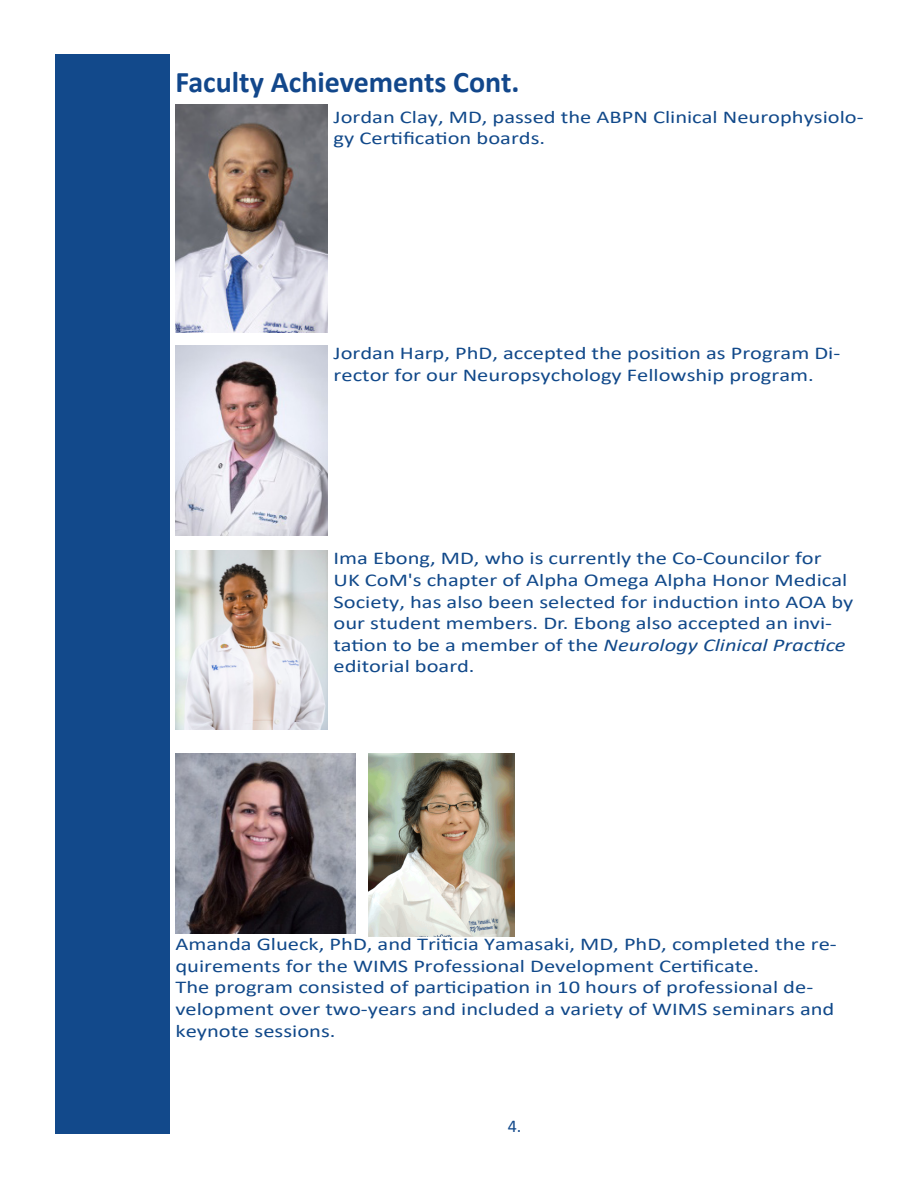
<style>
.page{position:relative;width:918px;height:1188px;background:#fff}
.page>*{position:absolute;margin:0;border:0;box-sizing:border-box;transform-origin:0 0}
.t1{font:700 30px "Calibri";color:#12478b}
.t2{font:18px/21.6px "Calibri";color:#11498a;scale:1.25 1}
.t3{font:18px "Calibri";color:#12498b}
.s1{font-style:italic}
</style>
<div class="page">
<div style="left:55px;top:54px;width:114px;height:1080px;background:#12498b"></div>
<img style="left:175px;top:105px;width:153px;height:227px">
<img style="left:175px;top:346px;width:153px;height:190px">
<img style="left:175px;top:551px;width:153px;height:179px">
<img style="left:175px;top:754px;width:180px;height:180px">
<img style="left:368px;top:754px;width:147px;height:183px">
<p class="t1" style="left:175px;top:61px;width:346px">Faculty Achievements Cont.</p>
<p class="t2" style="left:334px;top:105px;width:426px">Jordan Clay, MD, passed the ABPN Clinical Neurophysiolo&shy;gy Certification boards.</p>
<p class="t2" style="left:334px;top:342px;width:407px">Jordan Harp, PhD, accepted the position as Program Di&shy;rector for our Neuropsychology Fellowship program.</p>
<p class="t2" style="left:334px;top:547px;width:417px">Ima Ebong, MD, who is currently the Co-Councilor for<br>UK CoM's chapter of Alpha Omega Alpha Honor Medical Society, has also been selected for induction into AOA by our student members. Dr. Ebong also accepted an invi&shy;tation to be a member of the <span class="s1">Neurology Clinical Practice </span>editorial board.</p>
<p class="t2" style="left:175px;top:933px;width:531px">Amanda Glueck, PhD, and Triticia Yamasaki, MD, PhD, completed the re&shy;quirements for the WIMS Professional Development Certificate.</p>
<p class="t2" style="left:175px;top:976px;width:529px">The program consisted of participation in 10 hours of professional de&shy;velopment over two-years and included a variety of WIMS seminars and keynote sessions.</p>
<p class="t3" style="left:508px;top:1114px;width:15px">4.</p>
</div>
